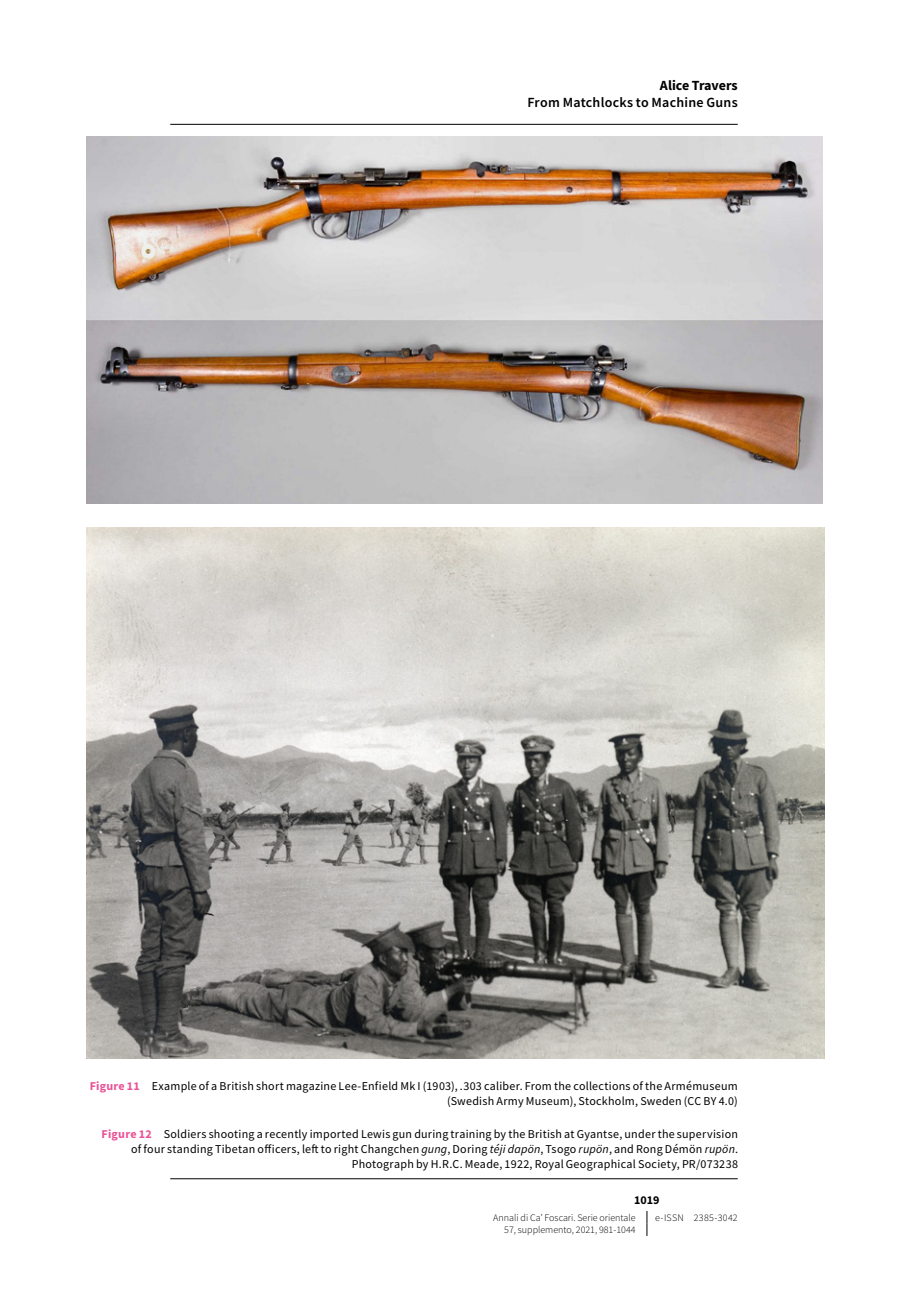
<style>
.page{position:relative;width:908px;height:1304px;background:#fff}
.page>*{position:absolute;margin:0;border:0;box-sizing:border-box;transform-origin:0 0}
.t1{font:600 14px "Source Sans Pro";letter-spacing:.015em;color:#000}
.t2{font:700 14px "Source Sans Pro";letter-spacing:-.005em;color:#000}
.t3{font:12px/15px "Source Sans Pro";letter-spacing:.02em;color:#000;text-align:right}
.t4{font:700 12px "Source Sans Pro";color:#000}
.t5{font:300 10px "Source Sans Pro";color:#000}
.t6{font:300 10px "Source Sans Pro";letter-spacing:.035em;color:#000}
.s1{font-weight:700;color:#ea5297}
.s2{font-style:italic}
</style>
<div class="page">
<svg style="left:646px;top:1211px;width:1px;height:25px"></svg>
<img style="left:86px;top:136px;width:736px;height:368px">
<img style="left:86px;top:527px;width:737px;height:531px">
<hr style="left:170px;top:124px;width:567px;height:1px;background:#000">
<hr style="left:170px;top:1178px;width:567px;height:1px;background:#000">
<p class="t2" style="left:659px;top:76px;width:79px">Alice Travers</p>
<p class="t1" style="left:527px;top:94px;width:212px">From Matchlocks to Machine Guns</p>
<p class="t3" style="left:90px;top:1079px;width:649px"><span class="s1">Figure 11</span> Example of a British short magazine Lee-Enfield Mk I (1903), .303 caliber. From the collections of the Armémuseum (Swedish Army Museum), Stockholm, Sweden (CC BY 4.0)</p>
<p class="t3" style="left:101px;top:1126px;width:637px"><span class="s1">Figure 12</span> Soldiers shooting a recently imported Lewis gun during training by the British at Gyantse, under the supervision of four standing Tibetan officers, left to right Changchen <span class="s2">gung</span>, Doring <span class="s2">téji dapön</span>, Tsogo <span class="s2">rupön</span>, and Rong Démön <span class="s2">rupön</span>.<br>Photograph by H.R.C. Meade, 1922, Royal Geographical Society, PR/073238</p>
<p class="t4" style="left:634px;top:1192px;width:27px">1019</p>
<p class="t5" style="left:493px;top:1211px;width:144px">Annali di Ca’ Foscari. Serie orientale</p>
<p class="t6" style="left:655px;top:1211px;width:84px">e-ISSN 2385-3042</p>
<p class="t5" style="left:504px;top:1224px;width:133px">57, supplemento, 2021, 981-1044</p>
</div>
